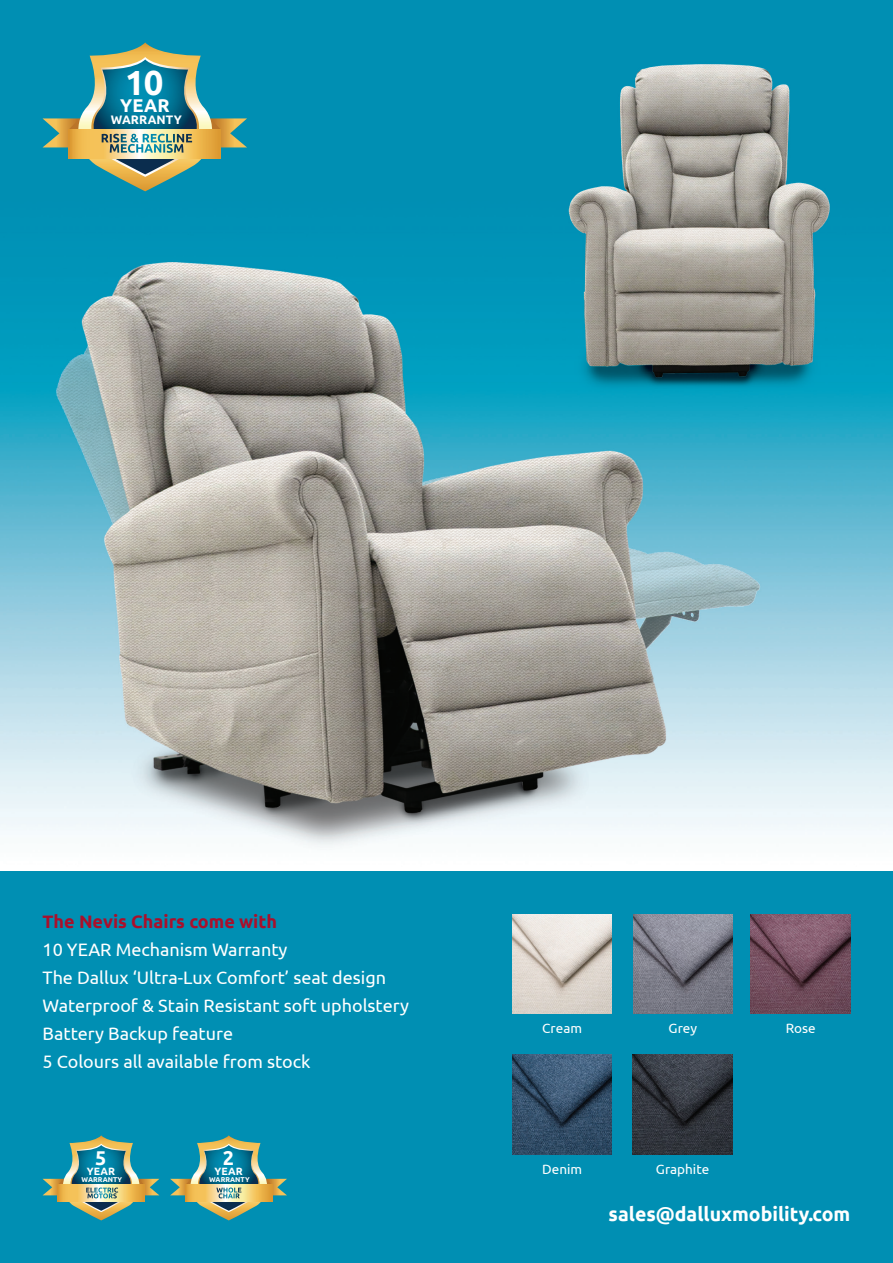
<style>
.page{position:relative;width:893px;height:1263px;background:#fff}
.page>*{position:absolute;margin:0;border:0;box-sizing:border-box;transform-origin:0 0}
.t1{font:700 34.65px "Ubuntu";color:#fff}
.t2{font:700 19.8px "Ubuntu";color:#fff}
.t3{font:700 19.5px "Ubuntu";color:#fff}
.t4{font:700 18.3px "Ubuntu";color:#fff}
.t5{font:18px/27.9px "Ubuntu";color:#fff}
.t6{font:700 18px "Ubuntu";color:#aa0f2b}
.t7{font:13.5px "Ubuntu";color:#fff}
.t8{font:700 12.15px "Ubuntu";letter-spacing:.005em;color:#fff}
.t9{font:700 10.5px "Ubuntu";letter-spacing:.005em;color:#fff}
.t10{font:700 7.05px "Ubuntu";letter-spacing:.005em;color:#fff}
</style>
<div class="page">
<img style="left:0;top:0;width:893px;height:872px">
<div style="left:0;top:872px;width:893px;height:391px;background:#008fb3"></div>
<svg style="left:43px;top:1135px;width:116px;height:85px"></svg>
<svg style="left:170px;top:1135px;width:117px;height:85px"></svg>
<img style="left:512px;top:914px;width:100px;height:100px">
<img style="left:633px;top:914px;width:100px;height:100px">
<img style="left:751px;top:914px;width:99px;height:100px">
<img style="left:512px;top:1054px;width:100px;height:100px">
<img style="left:633px;top:1054px;width:99px;height:100px">
<svg style="left:43px;top:43px;width:204px;height:148px;background:#4e9995"></svg>
<h1 class="t1" style="left:125px;top:63px;width:40px">10</h1>
<p class="t4" style="left:120px;top:95px;width:51px">YEAR</p>
<p class="t8" style="left:111px;top:112px;width:72px">WARRANTY</p>
<p class="t6" style="left:43px;top:911px;width:236px">The Nevis Chairs come with</p>
<p class="t5" style="left:43px;top:935px;width:368px">10 YEAR Mechanism Warranty<br>The Dallux ‘Ultra-Lux Comfort’ seat design Waterproof &amp; Stain Resistant soft upholstery Battery Backup feature<br>5 Colours all available from stock</p>
<p class="t2" style="left:95px;top:1147px;width:13px">5</p>
<p class="t9" style="left:87px;top:1165px;width:30px">YEAR</p>
<p class="t10" style="left:82px;top:1175px;width:42px">WARRANTY</p>
<p class="t2" style="left:223px;top:1147px;width:13px">2</p>
<p class="t9" style="left:215px;top:1165px;width:30px">YEAR</p>
<p class="t10" style="left:209px;top:1175px;width:42px">WARRANTY</p>
<p class="t7" style="left:542px;top:1020px;width:41px">Cream</p>
<p class="t7" style="left:669px;top:1020px;width:30px">Grey</p>
<p class="t7" style="left:786px;top:1020px;width:32px">Rose</p>
<p class="t7" style="left:542px;top:1160px;width:41px">Denim</p>
<p class="t7" style="left:656px;top:1160px;width:55px">Graphite</p>
<p class="t3" style="left:609px;top:1202px;width:243px">sales@dalluxmobility.com</p>
</div>
